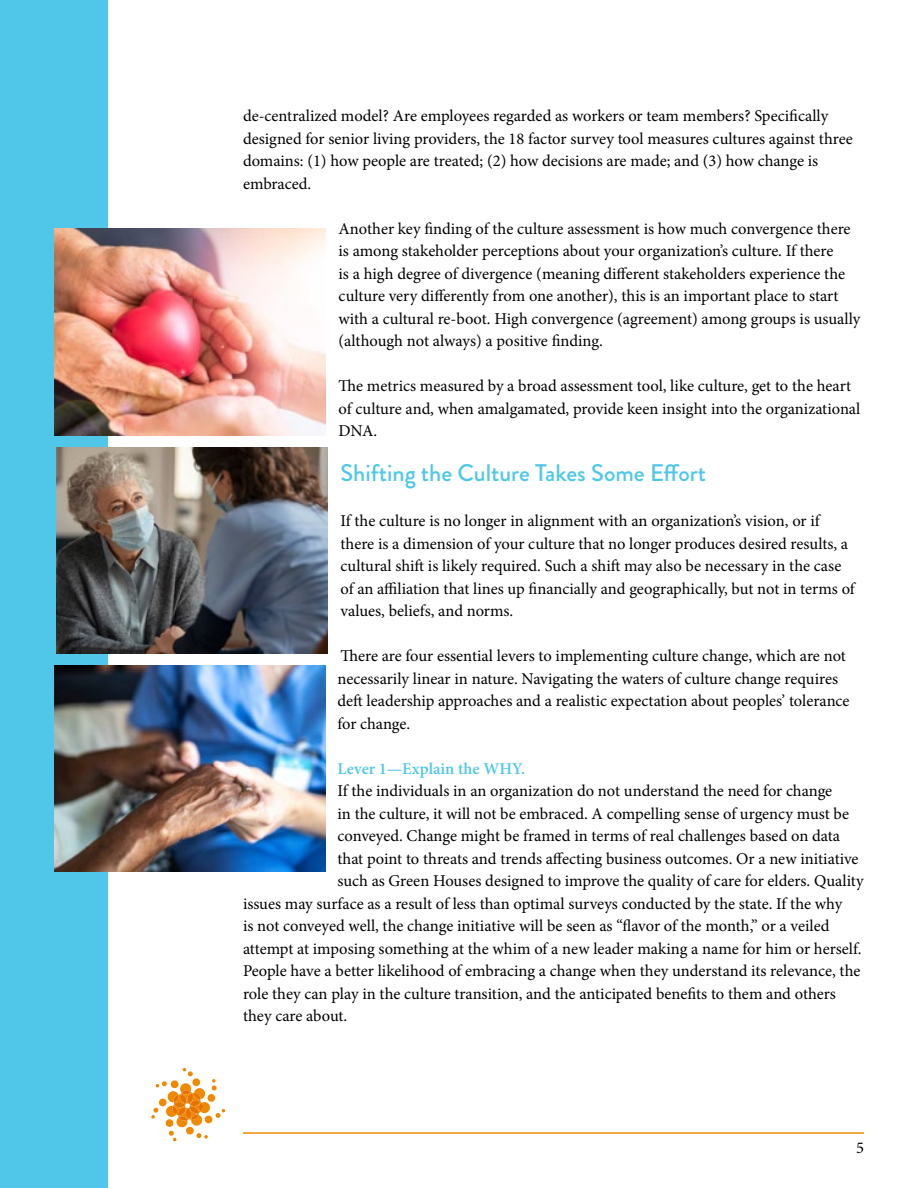
<style>
.page{position:relative;width:918px;height:1188px;background:#fff}
.page>*{position:absolute;margin:0;border:0;box-sizing:border-box;transform-origin:0 0}
.t1{font:500 24px "Brandon Grotesque";color:#50c7e8}
.t2{font:16.5px/22.5px "Minion Pro";letter-spacing:-.005em;color:#000}
.t3{font:600 16.5px "Minion Pro";color:#50c7e8}
</style>
<div class="page">
<div style="left:0;top:0;width:108px;height:1188px;background:#50c7e8"></div>
<hr style="left:243px;top:1132px;width:621px;height:2px;background:#ef8a00">
<svg style="left:151px;top:1068px;width:74px;height:73px"></svg>
<img style="left:54px;top:229px;width:271px;height:206px">
<img style="left:56px;top:447px;width:271px;height:206px">
<img style="left:54px;top:665px;width:271px;height:206px">
<p class="t2" style="left:243px;top:105px;width:611px">de-centralized model? Are employees regarded as workers or team members? Specifically designed for senior living providers, the 18 factor survey tool measures cultures against three domains: (1) how people are treated; (2) how decisions are made; and (3) how change is embraced.</p>
<p class="t2" style="left:339px;top:217px;width:523px">Another key finding of the culture assessment is how much convergence there is among stakeholder perceptions about your organization’s culture. If there<br>is a high degree of divergence (meaning different stakeholders experience the culture very differently from one another), this is an important place to start with a cultural re-boot. High convergence (agreement) among groups is usually (although not always) a positive finding.</p>
<p class="t2" style="left:339px;top:375px;width:523px">The metrics measured by a broad assessment tool, like culture, get to the heart of culture and, when amalgamated, provide keen insight into the organizational<br>DNA.</p>
<p class="t1" style="left:340px;top:456px;width:367px">Shifting the Culture Takes Some Effort</p>
<p class="t2" style="left:340px;top:510px;width:516px">If the culture is no longer in alignment with an organization’s vision, or if there is a dimension of your culture that no longer produces desired results, a cultural shift is likely required. Such a shift may also be necessary in the case of an affiliation that lines up financially and geographically, but not in terms of values, beliefs, and norms.</p>
<p class="t2" style="left:338px;top:645px;width:514px">There are four essential levers to implementing culture change, which are not necessarily linear in nature. Navigating the waters of culture change requires deft leadership approaches and a realistic expectation about peoples’ tolerance for change.</p>
<p class="t3" style="left:338px;top:757px;width:189px">Lever 1—Explain the WHY.</p>
<p class="t2" style="left:338px;top:780px;width:496px">If the individuals in an organization do not understand the need for change</p>
<p class="t2" style="left:338px;top:802px;width:513px">in the culture, it will not be embraced. A compelling sense of urgency must be</p>
<p class="t2" style="left:338px;top:825px;width:504px">conveyed. Change might be framed in terms of real challenges based on data</p>
<p class="t2" style="left:338px;top:847px;width:523px">that point to threats and trends affecting business outcomes. Or a new initiative</p>
<p class="t2" style="left:338px;top:870px;width:528px">such as Green Houses designed to improve the quality of care for elders. Quality</p>
<p class="t2" style="left:243px;top:892px;width:601px">issues may surface as a result of less than optimal surveys conducted by the state. If the why</p>
<p class="t2" style="left:243px;top:915px;width:588px">is not conveyed well, the change initiative will be seen as “flavor of the month,” or a veiled</p>
<p class="t2" style="left:243px;top:937px;width:620px">attempt at imposing something at the whim of a new leader making a name for him or herself.</p>
<p class="t2" style="left:243px;top:960px;width:619px">People have a better likelihood of embracing a change when they understand its relevance, the</p>
<p class="t2" style="left:243px;top:982px;width:594px">role they can play in the culture transition, and the anticipated benefits to them and others</p>
<p class="t2" style="left:243px;top:1005px;width:106px">they care about.</p>
<p class="t2" style="left:856px;top:1137px;width:9px">5</p>
</div>
